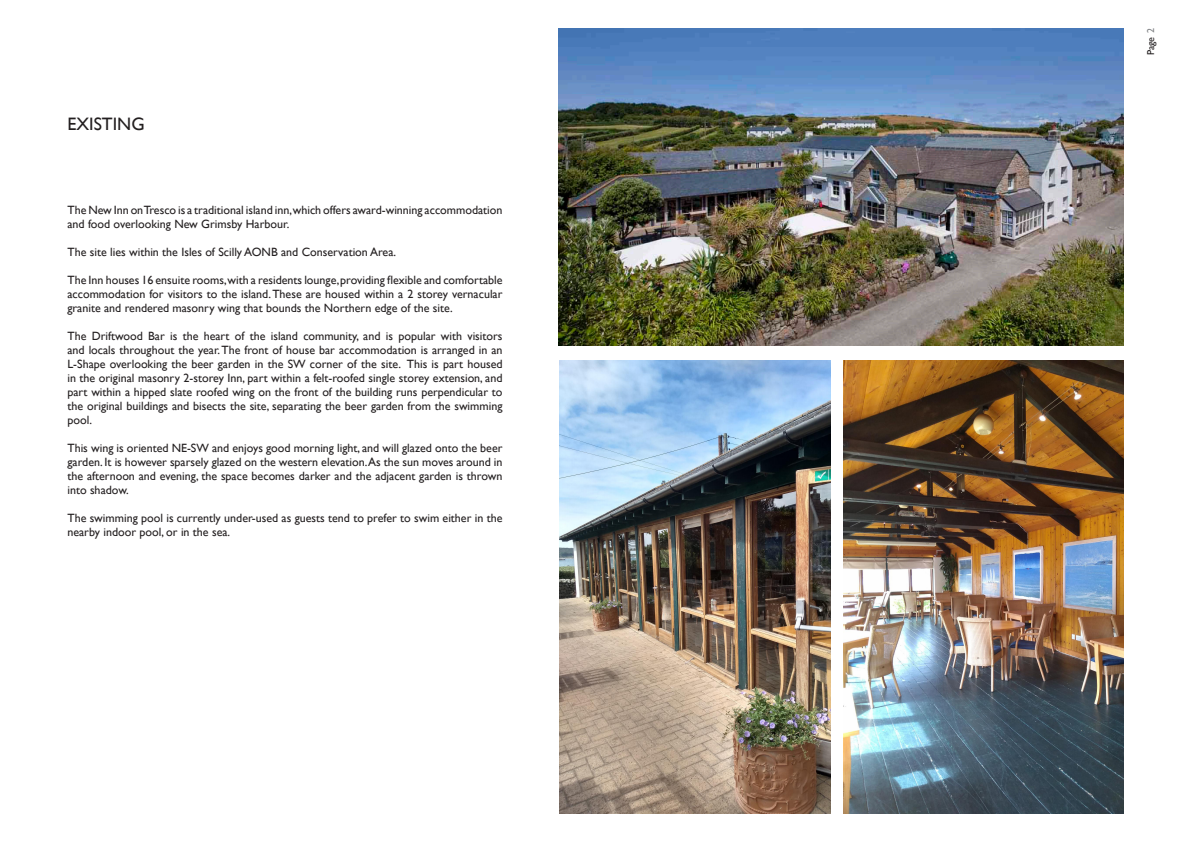
<style>
.page{position:relative;width:1191px;height:842px;background:#fff}
.page>*{position:absolute;margin:0;border:0;box-sizing:border-box;transform-origin:0 0}
._05_Body_text_grey{font:18px "Gill Sans";color:#231f20}
._05_Body_text_grey-2{font:12px/14px "Gill Sans";color:#231f20;text-align:justify}
.t1{font:10px "Gill Sans";color:#231f20}
.s1{color:#808285}
</style>
<div class="page">
<img style="left:559px;top:28px;width:564px;height:318px">
<img style="left:559px;top:361px;width:272px;height:453px">
<img style="left:843px;top:360px;width:280px;height:454px">
<p class="_05_Body_text_grey" style="left:67px;top:113px;width:79px">EXISTING</p>
<p class="_05_Body_text_grey-2" style="left:67px;top:203px;width:436px">The New Inn on Tresco is a traditional island inn,which offers award-winning accommodation and food overlooking New Grimsby Harbour.</p>
<p class="_05_Body_text_grey-2" style="left:67px;top:245px;width:330px">The site lies within the Isles of Scilly AONB and Conservation Area.</p>
<p class="_05_Body_text_grey-2" style="left:67px;top:273px;width:436px">The Inn houses 16 ensuite rooms, with a residents lounge, providing flexible and comfortable accommodation for visitors to the island. These are housed within a 2 storey vernacular granite and rendered masonry wing that bounds the Northern edge of the site.</p>
<p class="_05_Body_text_grey-2" style="left:67px;top:329px;width:436px">The Driftwood Bar is the heart of the island community, and is popular with visitors and locals throughout the year. The front of house bar accommodation is arranged in an L-Shape overlooking the beer garden in the SW corner of the site. This is part housed in the original masonry 2-storey Inn, part within a felt-roofed single storey extension, and part within a hipped slate roofed wing on the front of the building runs perpendicular to the original buildings and bisects the site, separating the beer garden from the swimming pool.</p>
<p class="_05_Body_text_grey-2" style="left:67px;top:441px;width:436px">This wing is oriented NE-SW and enjoys good morning light, and will glazed onto the beer garden. It is however sparsely glazed on the western elevation.As the sun moves around in the afternoon and evening, the space becomes darker and the adjacent garden is thrown into shadow.</p>
<p class="_05_Body_text_grey-2" style="left:67px;top:511px;width:436px">The swimming pool is currently under-used as guests tend to prefer to swim either in the nearby indoor pool, or in the sea.</p>
<p class="t1" style="left:1145px;top:55px;width:28px;rotate:-90deg">Page <span class="s1">2</span></p>
</div>
